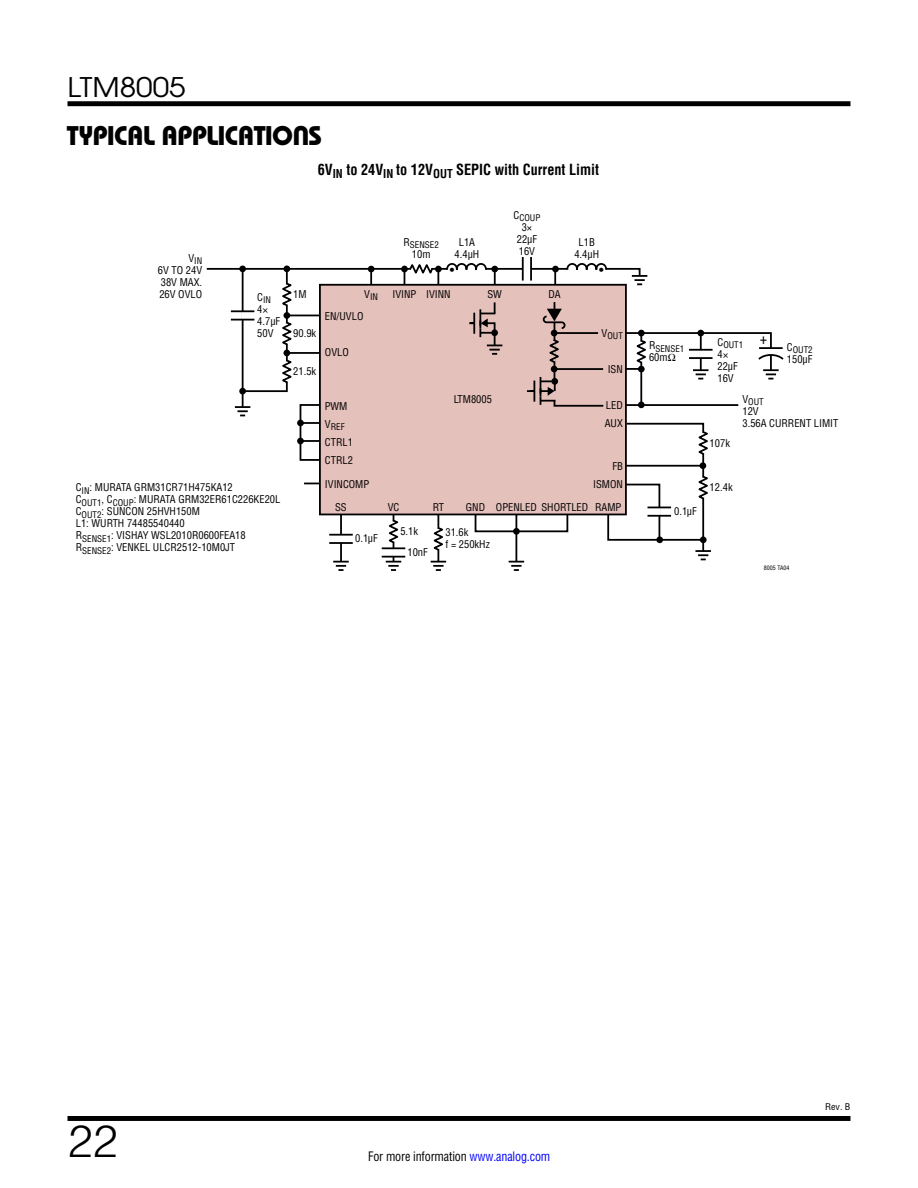
<style>
.page{position:relative;width:918px;height:1188px;background:#fff}
.page>*{position:absolute;margin:0;border:0;box-sizing:border-box;transform-origin:0 0}
.t1{font:300 45px "Helvetica";color:#000}
.t2{font:27px "Linear Bauhaus";letter-spacing:-.02em;color:#000}
.t3{font:27px "Avant Garde";color:#000;scale:1.1 1}
.t4{font:700 15px "Linear Helv Cond";color:#000;scale:.95 1}
.t5{font:15px "Linear Helv Cond";color:#000}
.t6{font:13.5px "Linear Helv Cond";color:#000}
.t7{font:12.75px "Linear Helv Cond";letter-spacing:-.01em;color:#000;scale:.95 1}
.t8{font:10.5px/12px "Linear Helv Cond";color:#000}
.t9{font:10.5px/12px "Linear Helv Cond";color:#010101}
.t10{font:9px "Linear Helv Cond";color:#000}
.t11{font:9px "Linear Helv Cond";color:#000;scale:1.1 1}
.t12{font:6px "Linear Helv Cond";color:#000}
.s1{color:#000}
.s2{color:#00f}
</style>
<div class="page">
<div style="left:68px;top:101px;width:782px;height:5px;background:#000"></div>
<div style="left:68px;top:1116px;width:782px;height:5px;background:#000"></div>
<hr style="left:530px;top:257px;width:2px;height:24px;background:#000">
<hr style="left:522px;top:257px;width:2px;height:24px;background:#000">
<svg style="left:206px;top:262px;width:578px;height:309px"></svg>
<h2 class="t3" style="left:68px;top:70px;width:109px">LTM8005</h2>
<h2 class="t2" style="left:67px;top:119px;width:257px">TYPICAL APPLICATIONS</h2>
<h3 class="t4" style="left:318px;top:160px;width:298px">6V<sub>IN</sub> to 24V<sub>IN</sub> to 12V<sub>OUT</sub> SEPIC with Current Limit</h3>
<p class="t10" style="left:188px;top:255px;width:15px"><sup>V</sup>IN</p>
<p class="t8" style="left:158px;top:264px;width:46px;text-align:justify">6V TO 24V 38V MAX.<br>26V OVLO</p>
<p class="t10" style="left:257px;top:294px;width:15px"><sup>C</sup>IN</p>
<p class="t8" style="left:257px;top:303px;width:25px">4<br>4.7µF<br>50V</p>
<p class="t9" style="left:76px;top:481px;width:206px"><span class="s1">C</span><sub>IN</sub><span class="s1">: MURATA</span> GRM31CR71H475KA12<br><span class="s1">C</span><sub>OUT1</sub><span class="s1">, C</span><sub>COUP</sub><span class="s1">:</span> MURATA GRM32ER61C226KE20L<br><span class="s1">C</span><sub>OUT2</sub><span class="s1">:</span> SUNCON 25HVH150M<br><span class="s1">L1:</span> WURTH 74485540440<br>R<sub>SENSE1</sub>: VISHAY WSL2010R0600FEA18<br>R<sub>SENSE2</sub>: VENKEL ULCR2512-10M0JT</p>
<p class="t8" style="left:293px;top:288px;width:15px">1M</p>
<p class="t8" style="left:293px;top:327px;width:25px">90.9k</p>
<p class="t8" style="left:293px;top:365px;width:25px">21.5k</p>
<p class="t10" style="left:403px;top:239px;width:37px"><sup>R</sup>SENSE2</p>
<p class="t8" style="left:412px;top:248px;width:20px">10m</p>
<p class="t10" style="left:514px;top:212px;width:28px"><sup>C</sup>COUP</p>
<p class="t8" style="left:517px;top:221px;width:22px;text-align:center">3×<br>22µF<br>16V</p>
<p class="t8" style="left:455px;top:236px;width:26px;text-align:center">L1A<br>4.4µH</p>
<p class="t8" style="left:574px;top:236px;width:26px;text-align:center">L1B<br>4.4µH</p>
<p class="t6" style="left:444px;top:272px;width:6px;rotate:-90deg">•</p>
<p class="t6" style="left:593px;top:272px;width:6px;rotate:-90deg">•</p>
<p class="t8" style="left:364px;top:288px;width:7px">V</p>
<p class="t8" style="left:426px;top:288px;width:26px">IVINN</p>
<p class="t8" style="left:487px;top:288px;width:16px">SW</p>
<p class="t8" style="left:548px;top:288px;width:14px">DA</p>
<p class="t10" style="left:370px;top:291px;width:10px">IN</p>
<p class="t8" style="left:392px;top:288px;width:25px">IVINP</p>
<p class="t8" style="left:325px;top:310px;width:40px">EN/UVLO</p>
<p class="t8" style="left:325px;top:346px;width:25px">OVLO</p>
<p class="t8" style="left:325px;top:400px;width:24px">PWM</p>
<p class="t10" style="left:325px;top:421px;width:21px"><sup>V</sup>REF</p>
<p class="t8" style="left:325px;top:433px;width:30px;line-height:18px">CTRL1<br>CTRL2</p>
<p class="t8" style="left:325px;top:478px;width:46px">IVINCOMP</p>
<p class="t8" style="left:454px;top:393px;width:40px">LTM8005</p>
<p class="t10" style="left:602px;top:330px;width:23px"><sup>V</sup>OUT</p>
<p class="t8" style="left:608px;top:363px;width:17px">ISN</p>
<p class="t8" style="left:605px;top:396px;width:20px;line-height:18px">LED<br>AUX</p>
<p class="t8" style="left:593px;top:457px;width:31px;line-height:18px;text-align:right">FB<br>ISMON</p>
<p class="t8" style="left:335px;top:501px;width:13px">SS</p>
<p class="t8" style="left:388px;top:501px;width:13px">VC</p>
<p class="t8" style="left:433px;top:501px;width:13px">RT</p>
<p class="t8" style="left:466px;top:501px;width:157px">GND OPENLED SHORTLED RAMP</p>
<p class="t8" style="left:355px;top:532px;width:24px">0.1µF</p>
<p class="t8" style="left:400px;top:525px;width:19px">5.1k</p>
<p class="t8" style="left:445px;top:526px;width:46px">31.6k<br>f = 250kHz</p>
<p class="t8" style="left:407px;top:546px;width:22px">10nF</p>
<p class="t10" style="left:649px;top:343px;width:37px"><sup>R</sup>SENSE1</p>
<p class="t8" style="left:649px;top:351px;width:28px">60mΩ</p>
<p class="t10" style="left:717px;top:339px;width:27px"><sup>C</sup>OUT1</p>
<p class="t8" style="left:717px;top:348px;width:22px">4<br>22µF<br>16V</p>
<h3 class="t5" style="left:760px;top:330px;width:9px">+</h3>
<p class="t10" style="left:787px;top:344px;width:27px"><sup>C</sup>OUT2</p>
<p class="t8" style="left:787px;top:353px;width:27px">150µF</p>
<p class="t8" style="left:710px;top:437px;width:22px">107k</p>
<p class="t10" style="left:742px;top:396px;width:23px"><sup>V</sup>OUT</p>
<p class="t8" style="left:742px;top:405px;width:97px">12V<br>3.56A CURRENT LIMIT</p>
<p class="t8" style="left:674px;top:505px;width:24px">0.1µF</p>
<p class="t8" style="left:710px;top:481px;width:25px">12.4k</p>
<p class="t12" style="left:764px;top:564px;width:27px">8005 TA04</p>
<h1 class="t1" style="left:68px;top:1113px;width:52px">22</h1>
<p class="t7" style="left:368px;top:1148px;width:193px">For more information <span class="s2">www.analog.com</span></p>
<p class="t11" style="left:825px;top:1102px;width:24px">Rev. B</p>
</div>
